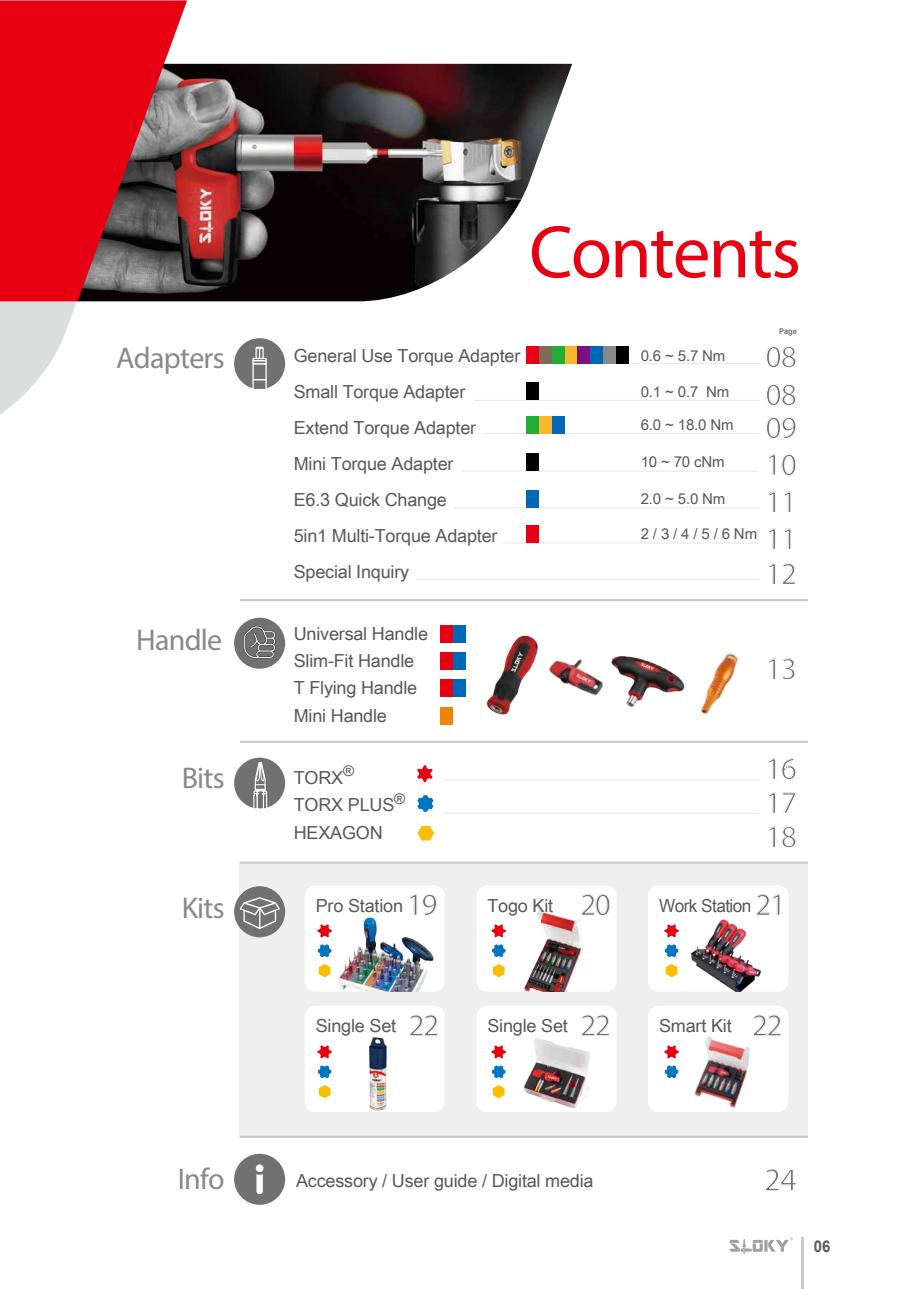
<style>
.page{position:relative;width:906px;height:1289px;background:#fff}
.page>*{position:absolute;margin:0;border:0;box-sizing:border-box;transform-origin:0 0}
.t1{font:75px "Myriad Pro";letter-spacing:-.025em;color:#e60012}
.t2{font:33px "Myriad Pro";color:#727171}
.t3{font:31.5px/36.5px "Myriad Pro";letter-spacing:-.025em;color:#727171;text-align:justify}
.t4{font:30px "Myriad Pro";letter-spacing:-.025em;color:#898989}
.t5{font:18px/36px "Arial Unicode MS";letter-spacing:-.01em;color:#595757}
.t6{font:18px "Arial Unicode MS";letter-spacing:-.03em;color:#595757;scale:.95 1}
.t7{font:700 16.2px "Arial";color:#595757;scale:.92 1}
.t8{font:15px "Arial Unicode MS";letter-spacing:-.01em;color:#595757}
.t9{font:700 7.95px "Arial";color:#727171;scale:.94 1}
.s1{font-family:"Myriad Pro";font-size:31.5px;color:#727171}
</style>
<div class="page">
<img style="left:187px;top:64px;width:385px;height:237px">
<svg style="left:0;top:301px;width:187px;height:114px"></svg>
<svg style="left:0;top:0;width:187px;height:301px;fill:#e60012"></svg>
<div style="left:240px;top:862px;width:568px;height:274px;background:#efefef"></div>
<div style="left:305px;top:885px;width:140px;height:106px;background:#fff;border-radius:11px"></div>
<div style="left:476px;top:885px;width:141px;height:106px;background:#fff;border-radius:11px"></div>
<div style="left:648px;top:885px;width:140px;height:106px;background:#fff;border-radius:11px"></div>
<div style="left:305px;top:1005px;width:140px;height:107px;background:#fff;border-radius:11px"></div>
<div style="left:476px;top:1005px;width:141px;height:107px;background:#fff;border-radius:11px"></div>
<div style="left:648px;top:1005px;width:140px;height:107px;background:#fff;border-radius:11px"></div>
<hr style="left:474px;top:400px;width:285px;height:1px;background:#e6e6e6">
<hr style="left:631px;top:363px;width:128px;height:1px;background:#e6e6e6">
<hr style="left:483px;top:433px;width:276px;height:1px;background:#e6e6e6">
<hr style="left:461px;top:470px;width:298px;height:1px;background:#e6e6e6">
<hr style="left:453px;top:507px;width:306px;height:1px;background:#e6e6e6">
<hr style="left:503px;top:542px;width:256px;height:1px;background:#e6e6e6">
<hr style="left:416px;top:579px;width:343px;height:1px;background:#e6e6e6">
<hr style="left:444px;top:779px;width:315px;height:1px;background:#e6e6e6">
<hr style="left:444px;top:812px;width:315px;height:1px;background:#e6e6e6">
<svg style="left:417px;top:765px;width:15px;height:17px"></svg>
<svg style="left:417px;top:795px;width:16px;height:16px"></svg>
<svg style="left:417px;top:826px;width:17px;height:14px"></svg>
<svg style="left:410px;top:894px;width:26px;height:21px"></svg>
<div style="left:526px;top:346px;width:13px;height:17px;background:#e60012"></div>
<div style="left:539px;top:346px;width:13px;height:17px;background:#7a6a56"></div>
<div style="left:552px;top:346px;width:13px;height:17px;background:#22ac38"></div>
<div style="left:565px;top:346px;width:12px;height:17px;background:#f8b62d"></div>
<div style="left:577px;top:346px;width:13px;height:17px;background:#7f1084"></div>
<div style="left:590px;top:346px;width:13px;height:17px;background:#0068b7"></div>
<div style="left:603px;top:346px;width:13px;height:17px;background:#898989"></div>
<div style="left:616px;top:346px;width:12px;height:17px;background:#000"></div>
<div style="left:526px;top:416px;width:13px;height:17px;background:#22ac38"></div>
<div style="left:539px;top:416px;width:13px;height:17px;background:#f8b62d"></div>
<div style="left:552px;top:416px;width:13px;height:17px;background:#0068b7"></div>
<div style="left:526px;top:383px;width:13px;height:17px;background:#000"></div>
<div style="left:526px;top:453px;width:13px;height:17px;background:#000"></div>
<div style="left:526px;top:525px;width:13px;height:17px;background:#e60012"></div>
<div style="left:440px;top:707px;width:13px;height:17px;background:#f08300"></div>
<div style="left:440px;top:625px;width:13px;height:17px;background:#e60012"></div>
<div style="left:453px;top:625px;width:13px;height:17px;background:#0068b7"></div>
<div style="left:440px;top:652px;width:13px;height:17px;background:#e60012"></div>
<div style="left:453px;top:652px;width:13px;height:17px;background:#0068b7"></div>
<div style="left:440px;top:680px;width:13px;height:17px;background:#e60012"></div>
<div style="left:453px;top:680px;width:13px;height:17px;background:#0068b7"></div>
<div style="left:526px;top:490px;width:13px;height:17px;background:#0068b7"></div>
<hr style="left:240px;top:599px;width:568px;height:2px;background:#c9caca">
<div style="left:234px;top:338px;width:51px;height:51px;background:#727171;border-radius:50%"></div>
<div style="left:234px;top:757px;width:51px;height:51px;background:#727171;border-radius:50%"></div>
<div style="left:234px;top:886px;width:51px;height:51px;background:#727171;border-radius:50%"></div>
<div style="left:234px;top:1153px;width:51px;height:51px;background:#727171;border-radius:50%"></div>
<hr style="left:240px;top:740px;width:568px;height:3px;background:#c9caca">
<hr style="left:240px;top:861px;width:568px;height:2px;background:#c9caca">
<hr style="left:240px;top:1135px;width:568px;height:2px;background:#c9caca">
<div style="left:234px;top:617px;width:51px;height:51px;background:#727171;border-radius:50%"></div>
<svg style="left:243px;top:625px;width:33px;height:33px"></svg>
<div style="left:252px;top:363px;width:15px;height:17px;border:1px solid #fff"></div>
<div style="left:252px;top:360px;width:15px;height:4px;border:1px solid #fff"></div>
<div style="left:252px;top:358px;width:15px;height:3px;border:1px solid #fff"></div>
<svg style="left:253px;top:346px;width:13px;height:14px"></svg>
<div style="left:252px;top:379px;width:15px;height:11px;border:1px solid #fff"></div>
<svg style="left:252px;top:762px;width:16px;height:47px"></svg>
<div style="left:256px;top:1164px;width:7px;height:7px;background:#fff;border-radius:50%"></div>
<svg style="left:256px;top:1174px;width:7px;height:20px"></svg>
<svg style="left:240px;top:897px;width:40px;height:32px"></svg>
<svg style="left:317px;top:924px;width:15px;height:13px"></svg>
<svg style="left:318px;top:944px;width:13px;height:13px"></svg>
<svg style="left:319px;top:964px;width:11px;height:13px"></svg>
<svg style="left:317px;top:1045px;width:15px;height:13px"></svg>
<svg style="left:318px;top:1065px;width:13px;height:13px"></svg>
<svg style="left:319px;top:1085px;width:11px;height:13px"></svg>
<svg style="left:491px;top:924px;width:15px;height:13px"></svg>
<svg style="left:492px;top:944px;width:13px;height:13px"></svg>
<svg style="left:493px;top:964px;width:11px;height:13px"></svg>
<svg style="left:491px;top:1045px;width:15px;height:13px"></svg>
<svg style="left:492px;top:1065px;width:13px;height:13px"></svg>
<svg style="left:493px;top:1085px;width:11px;height:13px"></svg>
<svg style="left:664px;top:924px;width:8px;height:13px"></svg>
<svg style="left:665px;top:944px;width:7px;height:13px"></svg>
<svg style="left:666px;top:964px;width:6px;height:13px"></svg>
<svg style="left:664px;top:1045px;width:15px;height:13px"></svg>
<svg style="left:665px;top:1065px;width:13px;height:13px"></svg>
<img style="left:338px;top:915px;width:96px;height:76px">
<svg style="left:590px;top:894px;width:20px;height:21px"></svg>
<img style="left:524px;top:894px;width:66px;height:97px">
<svg style="left:756px;top:894px;width:24px;height:21px"></svg>
<img style="left:672px;top:919px;width:116px;height:72px">
<svg style="left:410px;top:1014px;width:28px;height:21px"></svg>
<img style="left:369px;top:1037px;width:18px;height:74px">
<img style="left:523px;top:1035px;width:75px;height:74px">
<svg style="left:754px;top:1014px;width:27px;height:21px"></svg>
<img style="left:694px;top:1028px;width:66px;height:80px">
<svg style="left:581px;top:1014px;width:28px;height:21px"></svg>
<img style="left:700px;top:653px;width:39px;height:61px">
<img style="left:613px;top:656px;width:72px;height:51px">
<img style="left:549px;top:658px;width:64px;height:38px">
<img style="left:486px;top:635px;width:52px;height:80px">
<hr style="left:801px;top:1237px;width:3px;height:51px;background:#c9caca">
<svg style="left:729px;top:1237px;width:64px;height:16px"></svg>
<h1 class="t1" style="left:529px;top:206px;width:273px">Contents</h1>
<p class="t9" style="left:779px;top:326px;width:20px">Page</p>
<h3 class="t4" style="left:116px;top:340px;width:110px">Adapters</h3>
<p class="t5" style="left:294px;top:337px;width:228px">General Use Torque Adapter<br>Small Torque Adapter<br>Extend Torque Adapter<br>Mini Torque Adapter<br>E6.3 Quick Change<br>5in1 Multi-Torque Adapter<br>Special Inquiry</p>
<p class="t8" style="left:641px;top:344px;width:86px">0.6 ~ 5.7 Nm</p>
<h3 class="t3" style="left:765px;top:337px;width:33px;line-height:37.8px">08<br>08</h3>
<h3 class="t3" style="left:765px;top:409px;width:33px">09<br>10<br>11<br>11<br>12</h3>
<p class="t8" style="left:641px;top:381px;width:90px">0.1 ~ 0.7 Nm</p>
<p class="t8" style="left:641px;top:414px;width:94px">6.0 ~ 18.0 Nm</p>
<p class="t8" style="left:641px;top:451px;width:85px">10 ~ 70 cNm</p>
<p class="t8" style="left:641px;top:487px;width:86px">2.0 ~ 5.0 Nm</p>
<p class="t8" style="left:641px;top:522px;width:118px">2 / 3 / 4 / 5 / 6 Nm</p>
<h3 class="t4" style="left:136px;top:621px;width:87px">Handle</h3>
<p class="t5" style="left:294px;top:619px;width:136px;line-height:27.3px">Universal Handle<br>Slim-Fit Handle<br>T Flying Handle<br>Mini Handle</p>
<h3 class="t3" style="left:765px;top:650px;width:33px">13</h3>
<h3 class="t4" style="left:182px;top:759px;width:44px">Bits</h3>
<p class="t5" style="left:294px;top:763px;width:113px;line-height:27.8px">TORX<sup>®<br></sup>TORX PLUS<sup>®<br></sup>HEXAGON</p>
<h3 class="t3" style="left:765px;top:751px;width:33px;line-height:34px">16<br>17<br>18</h3>
<h3 class="t4" style="left:182px;top:889px;width:44px">Kits</h3>
<p class="t5" style="left:316px;top:886px;width:89px">Pro Station</p>
<h3 class="t3" style="left:580px;top:885px;width:32px">20</h3>
<p class="t6" style="left:659px;top:892px;width:135px">Work Station <span class="s1">21</span></p>
<h3 class="t3" style="left:407px;top:885px;width:32px">19</h3>
<p class="t5" style="left:487px;top:886px;width:67px">Togo Kit</p>
<p class="t5" style="left:316px;top:1007px;width:125px">Single Set <span class="s1">22</span></p>
<p class="t5" style="left:659px;top:1007px;width:125px">Smart Kit <span class="s1">22</span></p>
<p class="t5" style="left:487px;top:1007px;width:125px">Single Set <span class="s1">22</span></p>
<h3 class="t4" style="left:178px;top:1160px;width:48px">Info</h3>
<p class="t5" style="left:296px;top:1161px;width:299px">Accessory / User guide / Digital media</p>
<h2 class="t2" style="left:764px;top:1159px;width:35px">24</h2>
<p class="t7" style="left:814px;top:1234px;width:19px">06</p>
</div>
